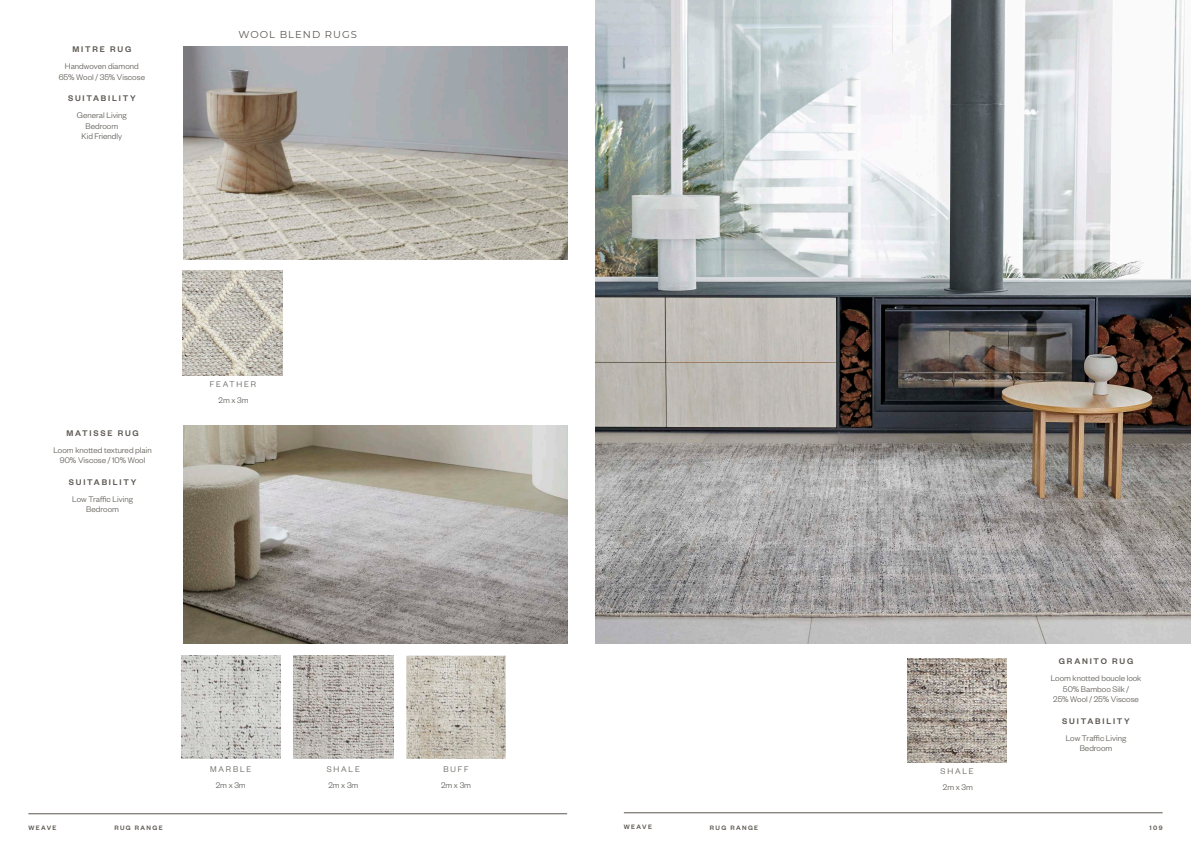
<style>
.page{position:relative;width:1191px;height:842px;background:#fff}
.page>*{position:absolute;margin:0;border:0;box-sizing:border-box;transform-origin:0 0}
.Heading{font:10px "Montserrat";letter-spacing:.1em;color:#5b5751}
.Body{font:300 9px "Founders Grotesk";color:#5b5751}
.Heading_2{font:500 9px "Founders Grotesk";letter-spacing:.2em;color:#5b5751}
.Heading_2-2{font:300 9px "Founders Grotesk";letter-spacing:.2em;color:#5b5751}
.t1{font:500 7px "Founders Grotesk";letter-spacing:.2em;color:#5b5751}
</style>
<div class="page">
<hr style="left:624px;top:813px;width:538px;height:1px;background:#5b5751">
<img style="left:184px;top:47px;width:383px;height:212px">
<img style="left:182px;top:270px;width:100px;height:105px">
<hr style="left:28px;top:813px;width:539px;height:1px;background:#5b5751">
<img style="left:907px;top:659px;width:99px;height:104px">
<img style="left:595px;top:0;width:596px;height:643px">
<img style="left:184px;top:426px;width:383px;height:217px">
<img style="left:181px;top:656px;width:99px;height:103px">
<img style="left:406px;top:656px;width:99px;height:103px">
<img style="left:294px;top:656px;width:99px;height:103px">
<p class="Heading_2" style="left:72px;top:44px;width:60px">MITRE RUG</p>
<p class="Body" style="left:65px;top:61px;width:75px">Handwoven diamond</p>
<p class="Body" style="left:59px;top:71px;width:88px">65% Wool / 35% Viscose</p>
<p class="Heading_2" style="left:68px;top:93px;width:69px">SUITABILITY</p>
<p class="Body" style="left:77px;top:109px;width:51px">General Living</p>
<p class="Body" style="left:85px;top:120px;width:34px">Bedroom</p>
<p class="Body" style="left:82px;top:131px;width:42px">Kid Friendly</p>
<p class="Heading" style="left:238px;top:28px;width:120px">WOOL BLEND RUGS</p>
<p class="Heading_2" style="left:66px;top:428px;width:74px">MATISSE RUG</p>
<p class="Body" style="left:53px;top:444px;width:100px">Loom knotted textured plain</p>
<p class="Body" style="left:60px;top:455px;width:87px">90% Viscose / 10% Wool</p>
<p class="Heading_2" style="left:69px;top:477px;width:69px">SUITABILITY</p>
<p class="Body" style="left:72px;top:493px;width:62px">Low Traffic Living</p>
<p class="Body" style="left:86px;top:504px;width:34px">Bedroom</p>
<p class="Heading_2-2" style="left:210px;top:378px;width:48px">FEATHER</p>
<p class="Heading_2-2" style="left:219px;top:395px;width:32px">2m x 3m</p>
<p class="Heading_2-2" style="left:210px;top:763px;width:43px">MARBLE</p>
<p class="Body" style="left:216px;top:780px;width:32px">2m x 3m</p>
<p class="Heading_2-2" style="left:327px;top:763px;width:35px">SHALE</p>
<p class="Body" style="left:328px;top:780px;width:32px">2m x 3m</p>
<p class="Heading_2-2" style="left:443px;top:763px;width:27px">BUFF</p>
<p class="Body" style="left:441px;top:780px;width:32px">2m x 3m</p>
<p class="Heading_2-2" style="left:940px;top:765px;width:35px">SHALE</p>
<p class="Heading_2-2" style="left:943px;top:782px;width:32px">2m x 3m</p>
<p class="Heading_2" style="left:1059px;top:656px;width:76px">GRANITO RUG</p>
<p class="Body" style="left:1050px;top:672px;width:92px">Loom knotted boucle look</p>
<p class="Body" style="left:1063px;top:683px;width:68px">50% Bamboo Silk /</p>
<p class="Body" style="left:1053px;top:694px;width:87px">25% Wool / 25% Viscose</p>
<p class="Heading_2" style="left:1062px;top:716px;width:69px">SUITABILITY</p>
<p class="Body" style="left:1065px;top:732px;width:62px">Low Traffic Living</p>
<p class="Body" style="left:1079px;top:743px;width:34px">Bedroom</p>
<p class="t1" style="left:28px;top:823px;width:30px">WEAVE</p>
<p class="t1" style="left:114px;top:823px;width:50px">RUG RANGE</p>
<p class="t1" style="left:624px;top:823px;width:30px">WEAVE</p>
<p class="t1" style="left:710px;top:823px;width:50px">RUG RANGE</p>
<p class="t1" style="left:1149px;top:823px;width:15px">109</p>
</div>
